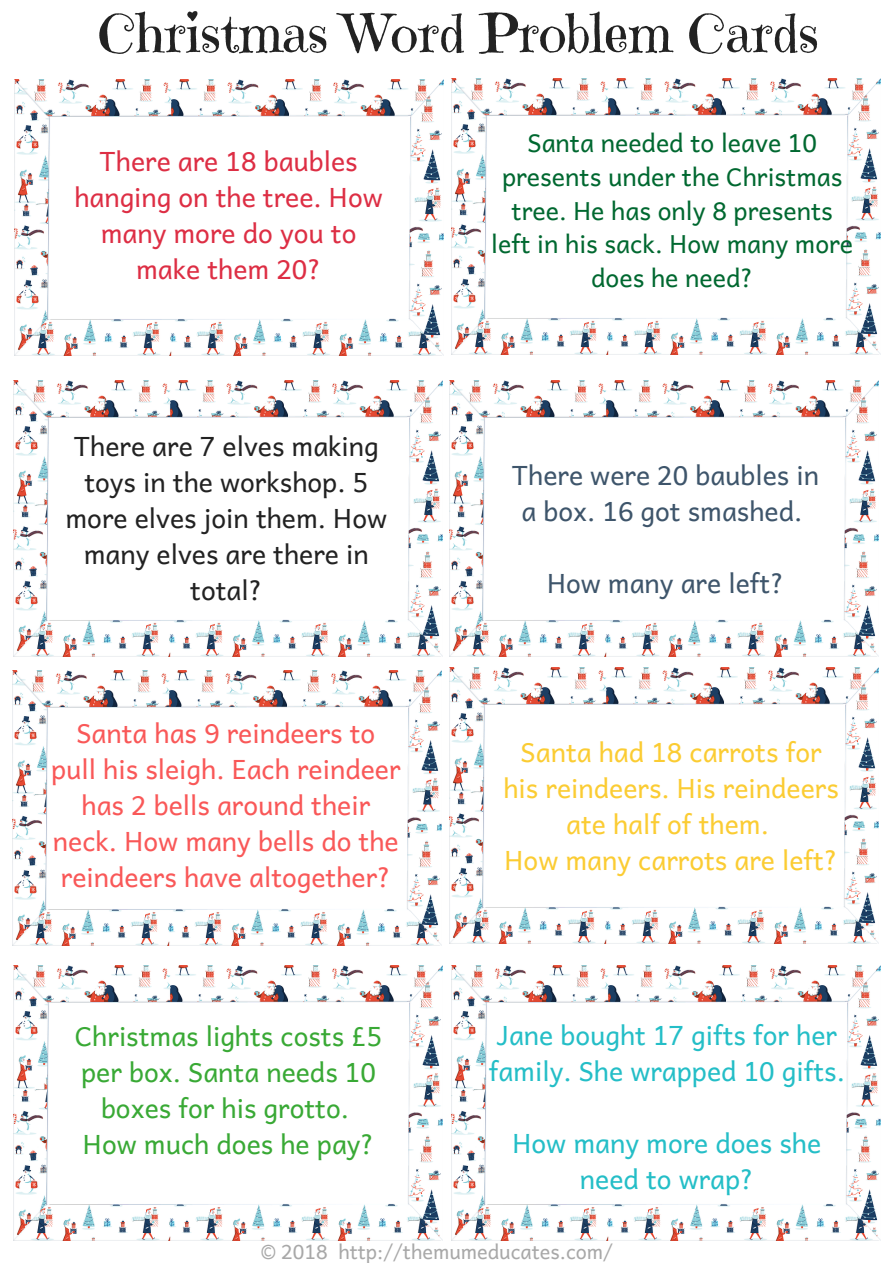
<style>
.page{position:relative;width:893px;height:1263px;background:#fff}
.page>*{position:absolute;margin:0;border:0;box-sizing:border-box;transform-origin:0 0}
.t1{font:52.95px "Emilys Candy";color:#222}
.t2{font:26.55px/36px "Andika";color:#f95858;text-align:center}
.t3{font:26.55px/36px "Andika";color:#222;text-align:center}
.t4{font:26.55px/36px "Andika";color:#fbcc33;text-align:center}
.t5{font:26.55px/36px "Andika";color:#24bec7}
.t6{font:26.55px/36px "Andika";color:#39a935;text-align:center}
.t7{font:26.55px/36px "Andika";color:#dd2e44;text-align:center}
.t8{font:26.55px/36px "Andika";color:#3e556b;text-align:center}
.t9{font:24.9px/33.8px "Andika";color:#006830;text-align:center}
.t10{font:19.8px "Andika";color:#a8a8a8}
</style>
<div class="page">
<img style="left:15px;top:80px;width:429px;height:276px">
<img style="left:452px;top:79px;width:428px;height:276px">
<img style="left:14px;top:381px;width:428px;height:275px">
<img style="left:449px;top:381px;width:429px;height:275px">
<img style="left:12px;top:670px;width:429px;height:276px">
<img style="left:449px;top:668px;width:429px;height:276px">
<img style="left:14px;top:965px;width:428px;height:276px">
<img style="left:452px;top:965px;width:428px;height:276px">
<h1 class="t1" style="left:98px;top:0;width:723px">Christmas Word Problem Cards</h1>
<p class="t7" style="left:74px;top:142px;width:310px">There are 18 baubles hanging on the tree. How many more do you to make them 20?</p>
<p class="t3" style="left:65px;top:427px;width:323px">There are 7 elves making toys in the workshop. 5 more elves join them. How many elves are there in total?</p>
<p class="t2" style="left:51px;top:714px;width:351px">Santa has 9 reindeers to pull his sleigh. Each reindeer has 2 bells around their neck. How many bells do the reindeers have altogether?</p>
<p class="t9" style="left:491px;top:125px;width:363px">Santa needed to leave 10 presents under the Christmas tree. He has only 8 presents left in his sack. How many more does he need?</p>
<p class="t8" style="left:512px;top:456px;width:309px">There were 20 baubles in a box. 16 got smashed.</p>
<p class="t8" style="left:547px;top:564px;width:238px">How many are left?</p>
<p class="t4" style="left:503px;top:733px;width:337px">Santa had 18 carrots for his reindeers. His reindeers ate half of them.<br>How many carrots are left?</p>
<p class="t6" style="left:75px;top:1017px;width:309px">Christmas lights costs £5 per box. Santa needs 10 boxes for his grotto.<br>How much does he pay?</p>
<p class="t5" style="left:489px;top:1016px;width:358px">Jane bought 17 gifts for her family. She wrapped 10 gifts.</p>
<p class="t5" style="left:512px;top:1124px;width:310px;text-align:center">How many more does she need to wrap?</p>
<p class="t10" style="left:261px;top:1235px;width:353px">© 2018 http://themumeducates.com/</p>
</div>
